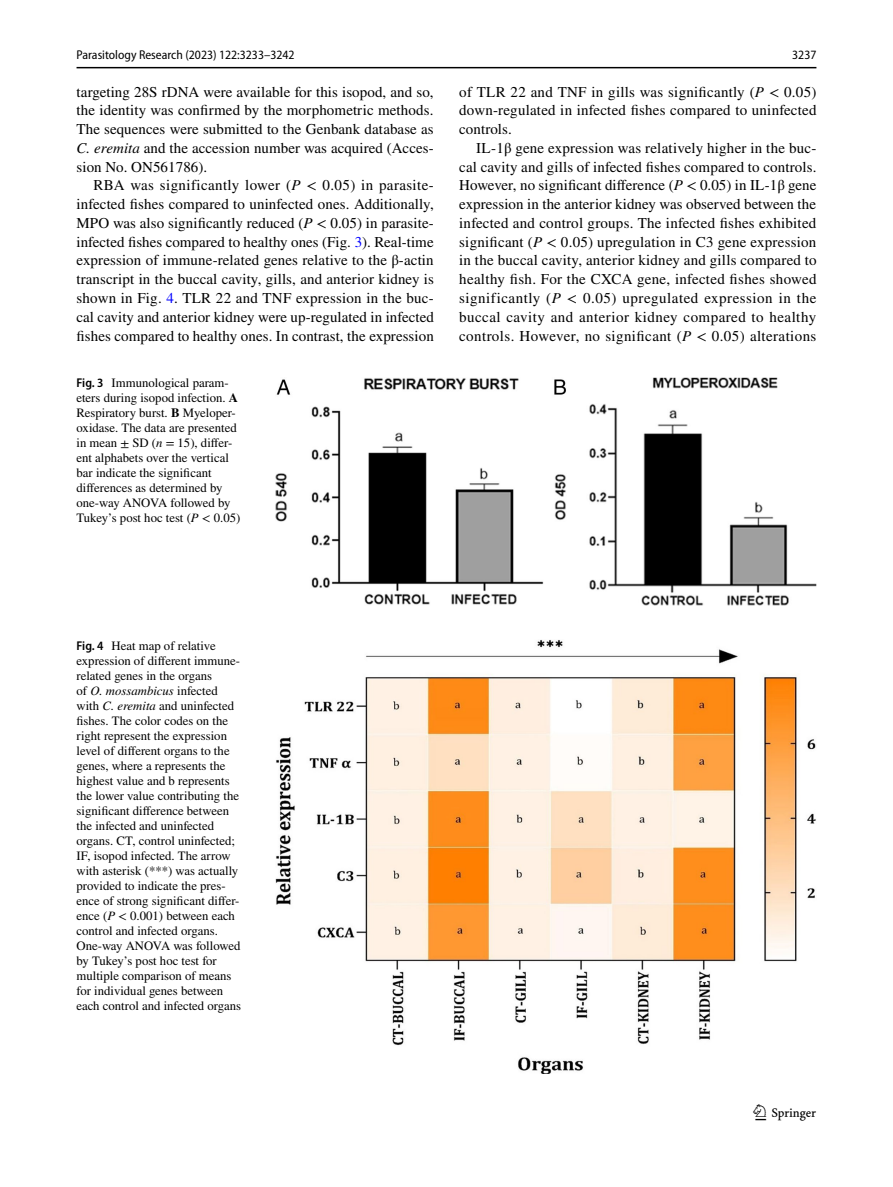
<style>
.page{position:relative;width:893px;height:1187px;background:#fff}
.page>*{position:absolute;margin:0;border:0;box-sizing:border-box;transform-origin:0 0}
.t1{font:22.5px "Springnew Regular 3";color:#000}
.t2{font:15px/18.8px "STIX";letter-spacing:.005em;color:#000;text-align:justify}
.t3{font:12.75px/15px "STIX";color:#000}
.t4{font:semi-condensed 12.75px "Myriad Pro";color:#000}
.s1{font-style:italic}
.s2{color:#00f}
.s3{font-family:"Myriad Pro";font-weight:600;font-stretch:semi-condensed}
.s4{font-weight:700}
</style>
<div class="page">
<hr style="left:77px;top:67px;width:739px;height:1px;background:#000">
<img style="left:275px;top:377px;width:541px;height:228px">
<img style="left:275px;top:640px;width:541px;height:433px">
<p class="t4" style="left:77px;top:48px;width:220px">Parasitology Research (2023) 122:3233–3242</p>
<p class="t4" style="left:792px;top:48px;width:26px">3237</p>
<p class="t2" style="left:77px;top:83px;width:359px">targeting 28S rDNA were available for this isopod, and so, the identity was confirmed by the morphometric methods.<br>The sequences were submitted to the Genbank database as <span class="s1">C. eremita</span> and the accession number was acquired (Acces&shy;sion No. ON561786).</p>
<p class="t2" style="left:77px;top:177px;width:359px;text-indent:17px">RBA was significantly lower (<span class="s1">P</span> &lt; 0.05) in parasite&shy;infected fishes compared to uninfected ones. Additionally, MPO was also significantly reduced (<span class="s1">P</span> &lt; 0.05) in parasite&shy;infected fishes compared to healthy ones (Fig. <span class="s2">3</span>). Real-time expression of immune-related genes relative to the β-actin transcript in the buccal cavity, gills, and anterior kidney is shown in Fig. <span class="s2">4</span>. TLR 22 and TNF expression in the buc&shy;cal cavity and anterior kidney were up-regulated in infected fishes compared to healthy ones. In contrast, the expression</p>
<p class="t3" style="left:77px;top:376px;width:165px"><span class="s3">Fig. 3</span> Immunological param&shy;eters during isopod infection. <span class="s4">A<br></span>Respiratory burst. <span class="s4">B</span> Myeloper&shy;oxidase. The data are presented in mean ± SD (<span class="s1">n</span> = 15), differ&shy;ent alphabets over the vertical bar indicate the significant differences as determined by one-way ANOVA followed by<br>Tukey’s post hoc test (<span class="s1">P</span> &lt; 0.05)</p>
<p class="t2" style="left:459px;top:83px;width:359px">of TLR 22 and TNF in gills was significantly (<span class="s1">P</span> &lt; 0.05) down-regulated in infected fishes compared to uninfected controls.</p>
<p class="t2" style="left:459px;top:139px;width:359px;text-indent:17px">IL-1β gene expression was relatively higher in the buc&shy;cal cavity and gills of infected fishes compared to controls.<br>However, no significant difference (<span class="s1">P</span> &lt; 0.05) in IL-1β gene expression in the anterior kidney was observed between the infected and control groups. The infected fishes exhibited significant (<span class="s1">P</span> &lt; 0.05) upregulation in C3 gene expression in the buccal cavity, anterior kidney and gills compared to healthy fish. For the CXCA gene, infected fishes showed significantly (<span class="s1">P</span> &lt; 0.05) upregulated expression in the buccal cavity and anterior kidney compared to healthy controls. However, no significant (<span class="s1">P</span> &lt; 0.05) alterations</p>
<p class="t3" style="left:77px;top:638px;width:166px"><span class="s3">Fig. 4</span> Heat map of relative expression of different immune&shy;related genes in the organs<br>of <span class="s1">O. mossambicus</span> infected with <span class="s1">C. eremita</span> and uninfected fishes. The color codes on the right represent the expression level of different organs to the genes, where a represents the highest value and b represents the lower value contributing the significant difference between the infected and uninfected organs. CT, control uninfected;<br>IF, isopod infected. The arrow with asterisk (***) was actually provided to indicate the pres&shy;ence of strong significant differ&shy;ence (<span class="s1">P</span> &lt; 0.001) between each control and infected organs.<br>One-way ANOVA was followed by Tukey’s post hoc test for multiple comparison of means for individual genes between each control and infected organs</p>
<h1 class="t1" style="left:755px;top:1104px;width:62px">1 3</h1>
</div>
